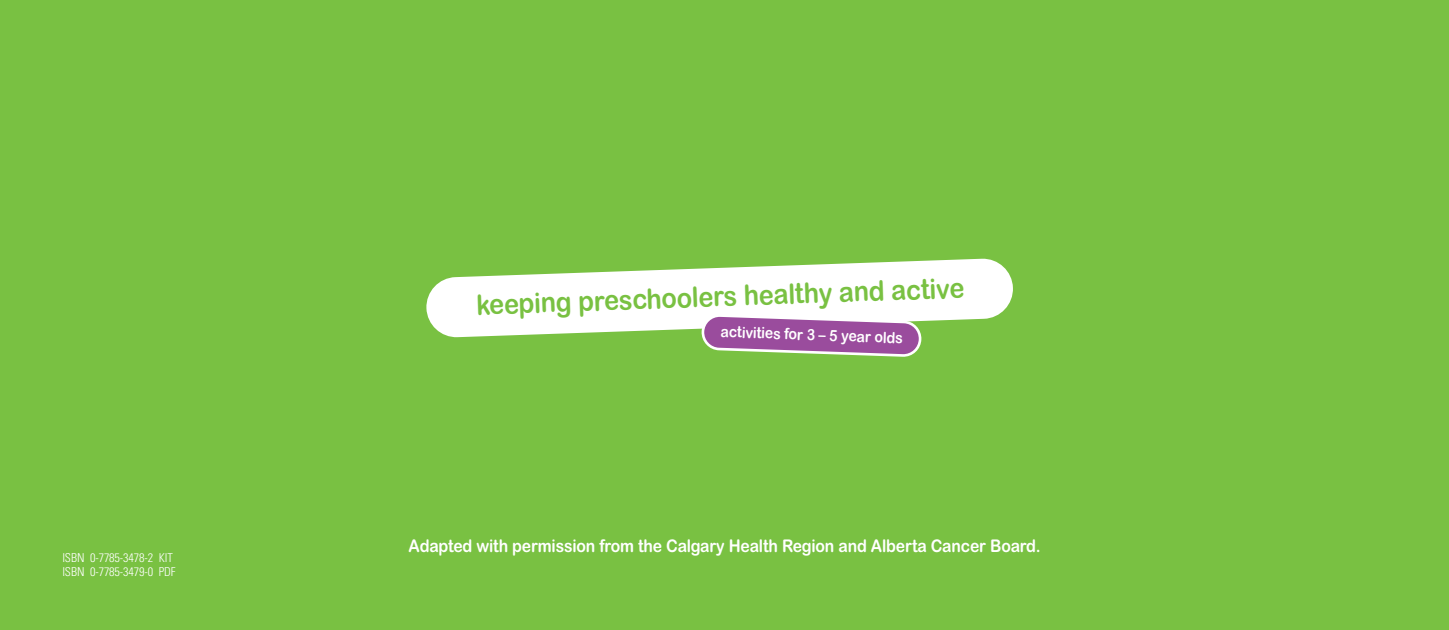
<style>
.page{position:relative;width:1449px;height:630px;background:#79c142}
.page>*{position:absolute;margin:0;border:0;box-sizing:border-box;transform-origin:0 0}
.t1{font:28.18px "Arial Rounded MT Bold";color:#79c142;scale:.9 1}
.t2{font:17.5px "Arial Rounded MT Bold";letter-spacing:-.01em;color:#fff;scale:.9 1}
.t3{font:15.58px "Arial Rounded MT Bold";color:#fff;scale:.9 1}
.t4{font:300 condensed 12.25px/14px "Univers";letter-spacing:-.01em;color:#fff}
</style>
<div class="page">
<svg style="left:426px;top:258px;width:587px;height:80px"></svg>
<svg style="left:701px;top:314px;width:221px;height:43px;background:#ac7fa9"></svg>
<p class="t4" style="left:62px;top:552px;width:115px">ISBN 0-7785-3478-2 KIT<br>ISBN 0-7785-3479-0 PDF</p>
<h1 class="t1" style="left:475px;top:288px;width:545px;rotate:-2deg">keeping preschoolers healthy and active</h1>
<p class="t3" style="left:721px;top:322px;width:204px;rotate:2deg">activities for 3 – 5 year olds</p>
<p class="t2" style="left:409px;top:535px;width:704px">Adapted with permission from the Calgary Health Region and Alberta Cancer Board.</p>
</div>
